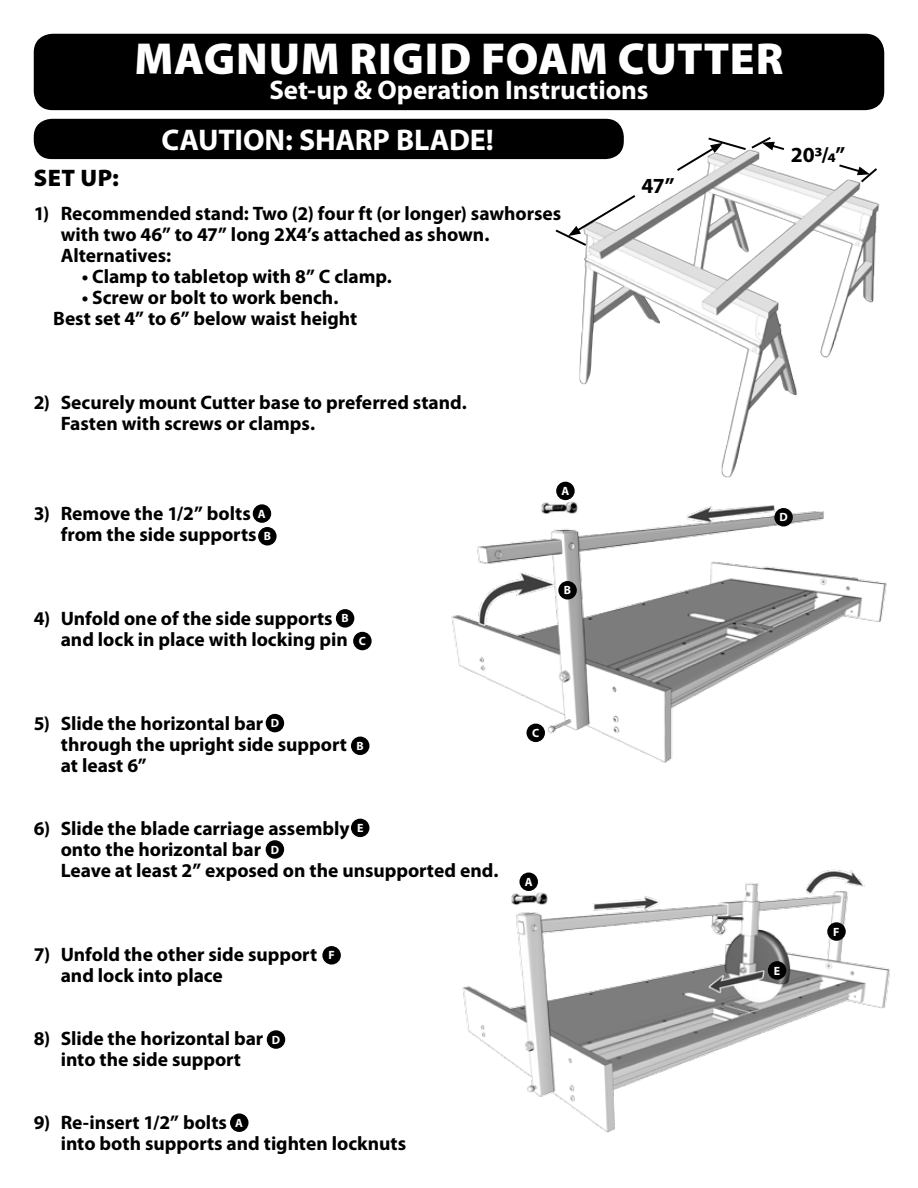
<style>
.page{position:relative;width:918px;height:1188px;background:#fff}
.page>*{position:absolute;margin:0;border:0;box-sizing:border-box;transform-origin:0 0}
.t1{font:900 45px "Myriad Pro";letter-spacing:.02em;color:#fff}
.t2{font:700 30px "Myriad Pro";letter-spacing:-.005em;color:#fff}
.t3{font:700 27px "Myriad Pro";letter-spacing:-.005em;color:#fff}
.t4{font:900 24px "Myriad Pro";color:#000}
.t5{font:700 21.6px "Myriad Pro";color:#000}
.t6{font:700 19.5px/21px "Myriad Pro";color:#000}
.t7{font:700 12px "Myriad Pro";color:#fff}
</style>
<div class="page">
<div style="left:34px;top:34px;width:850px;height:75px;background:#000;border-radius:18px"></div>
<div style="left:34px;top:34px;width:850px;height:76px;border:2px solid #000;border-radius:18px"></div>
<div style="left:253px;top:505px;width:17px;height:17px;background:#000;border-radius:50%"></div>
<div style="left:253px;top:504px;width:18px;height:19px;border:2px solid #000;border-radius:50%"></div>
<div style="left:557px;top:482px;width:17px;height:17px;background:#000;border-radius:50%"></div>
<div style="left:556px;top:482px;width:19px;height:18px;border:2px solid #000;border-radius:50%"></div>
<div style="left:231px;top:1114px;width:17px;height:17px;background:#000;border-radius:50%"></div>
<div style="left:230px;top:1113px;width:19px;height:19px;border:2px solid #000;border-radius:50%"></div>
<div style="left:337px;top:610px;width:17px;height:17px;background:#000;border-radius:50%"></div>
<div style="left:336px;top:609px;width:18px;height:19px;border:2px solid #000;border-radius:50%"></div>
<div style="left:352px;top:737px;width:17px;height:17px;background:#000;border-radius:50%"></div>
<div style="left:351px;top:737px;width:18px;height:18px;border:2px solid #000;border-radius:50%"></div>
<div style="left:259px;top:528px;width:17px;height:17px;background:#000;border-radius:50%"></div>
<div style="left:258px;top:527px;width:19px;height:19px;border:2px solid #000;border-radius:50%"></div>
<div style="left:354px;top:633px;width:17px;height:17px;background:#000;border-radius:50%"></div>
<div style="left:353px;top:632px;width:19px;height:18px;border:2px solid #000;border-radius:50%"></div>
<div style="left:352px;top:819px;width:17px;height:17px;background:#000;border-radius:50%"></div>
<div style="left:351px;top:819px;width:18px;height:18px;border:2px solid #000;border-radius:50%"></div>
<div style="left:323px;top:947px;width:17px;height:17px;background:#000;border-radius:50%"></div>
<div style="left:322px;top:946px;width:19px;height:19px;border:2px solid #000;border-radius:50%"></div>
<img style="left:451px;top:506px;width:436px;height:257px">
<img style="left:462px;top:869px;width:428px;height:264px">
<img style="left:569px;top:204px;width:311px;height:280px">
<svg style="left:553px;top:127px;width:326px;height:121px"></svg>
<div style="left:34px;top:119px;width:590px;height:40px;background:#000;border-radius:18px"></div>
<div style="left:559px;top:582px;width:17px;height:17px;background:#000;border-radius:50%"></div>
<div style="left:558px;top:581px;width:19px;height:19px;border:2px solid #000;border-radius:50%"></div>
<div style="left:775px;top:509px;width:17px;height:17px;background:#000;border-radius:50%"></div>
<div style="left:774px;top:508px;width:19px;height:18px;border:2px solid #000;border-radius:50%"></div>
<div style="left:266px;top:715px;width:17px;height:17px;background:#000;border-radius:50%"></div>
<div style="left:266px;top:714px;width:18px;height:18px;border:2px solid #000;border-radius:50%"></div>
<div style="left:268px;top:1031px;width:16px;height:17px;background:#000;border-radius:50%"></div>
<div style="left:267px;top:1030px;width:18px;height:19px;border:2px solid #000;border-radius:50%"></div>
<div style="left:266px;top:841px;width:17px;height:17px;background:#000;border-radius:50%"></div>
<div style="left:266px;top:840px;width:18px;height:19px;border:2px solid #000;border-radius:50%"></div>
<div style="left:769px;top:962px;width:17px;height:17px;background:#000;border-radius:50%"></div>
<div style="left:768px;top:961px;width:18px;height:19px;border:2px solid #000;border-radius:50%"></div>
<img style="left:538px;top:497px;width:44px;height:23px">
<img style="left:508px;top:888px;width:44px;height:23px">
<div style="left:828px;top:923px;width:17px;height:17px;background:#000;border-radius:50%"></div>
<div style="left:827px;top:922px;width:19px;height:19px;border:2px solid #000;border-radius:50%"></div>
<h1 class="t1" style="left:134px;top:33px;width:647px">MAGNUM RIGID FOAM CUTTER</h1>
<h3 class="t3" style="left:269px;top:75px;width:381px">Set-up &amp; Operation Instructions</h3>
<h2 class="t2" style="left:161px;top:123px;width:334px">CAUTION: SHARP BLADE!</h2>
<p class="t4" style="left:34px;top:164px;width:87px">SET UP:</p>
<p class="t6" style="left:61px;top:203px;width:502px;text-indent:-27px">1) Recommended stand: Two (2) four ft (or longer) sawhorses with two 46” to 47” long 2X4’s attached as shown.<br>Alternatives:</p>
<p class="t6" style="left:82px;top:266px;width:312px">• Clamp to tabletop with 8” C clamp.</p>
<p class="t6" style="left:53px;top:287px;width:305px;text-align:center">• Screw or bolt to work bench.<br>Best set 4” to 6” below waist height</p>
<p class="t5" style="left:642px;top:174px;width:35px">47”</p>
<p class="t5" style="left:791px;top:142px;width:56px">203/4”</p>
<p class="t6" style="left:61px;top:392px;width:408px;text-indent:-27px">2) Securely mount Cutter base to preferred stand.<br>Fasten with screws or clamps.</p>
<p class="t7" style="left:561px;top:484px;width:9px">A</p>
<p class="t6" style="left:34px;top:503px;width:224px;text-align:right">3) Remove the 1/2” bolts from the side supports</p>
<p class="t7" style="left:258px;top:507px;width:9px">A</p>
<p class="t7" style="left:264px;top:530px;width:9px">B</p>
<p class="t6" style="left:61px;top:608px;width:289px;text-indent:-27px">4) Unfold one of the side supports and lock in place with locking pin</p>
<p class="t7" style="left:341px;top:612px;width:9px">B</p>
<p class="t7" style="left:359px;top:634px;width:9px">C</p>
<p class="t6" style="left:61px;top:713px;width:288px;text-indent:-27px">5) Slide the horizontal bar<br>through the upright side support at least 6”</p>
<p class="t7" style="left:271px;top:716px;width:10px">D</p>
<p class="t7" style="left:357px;top:739px;width:9px">B</p>
<p class="t6" style="left:61px;top:818px;width:439px;text-indent:-27px">6) Slide the blade carriage assembly<br>onto the horizontal bar<br>Leave at least 2” exposed on the unsupported end.</p>
<p class="t7" style="left:357px;top:821px;width:8px">E</p>
<p class="t7" style="left:271px;top:843px;width:10px">D</p>
<p class="t6" style="left:61px;top:944px;width:258px;text-indent:-27px">7) Unfold the other side support and lock into place</p>
<p class="t7" style="left:328px;top:949px;width:8px">F</p>
<p class="t6" style="left:34px;top:1028px;width:231px;text-align:center">8) Slide the horizontal bar into the side support</p>
<p class="t7" style="left:272px;top:1033px;width:10px">D</p>
<p class="t6" style="left:61px;top:1112px;width:347px;text-indent:-27px">9) Re-insert 1/2” bolts<br>into both supports and tighten locknuts</p>
<p class="t7" style="left:235px;top:1116px;width:9px">A</p>
<p class="t7" style="left:564px;top:584px;width:9px">B</p>
<p class="t7" style="left:532px;top:726px;width:9px">C</p>
<p class="t7" style="left:525px;top:875px;width:9px">A</p>
<p class="t7" style="left:779px;top:511px;width:10px">D</p>
<p class="t7" style="left:774px;top:964px;width:8px">E</p>
<p class="t7" style="left:833px;top:925px;width:8px">F</p>
</div>
